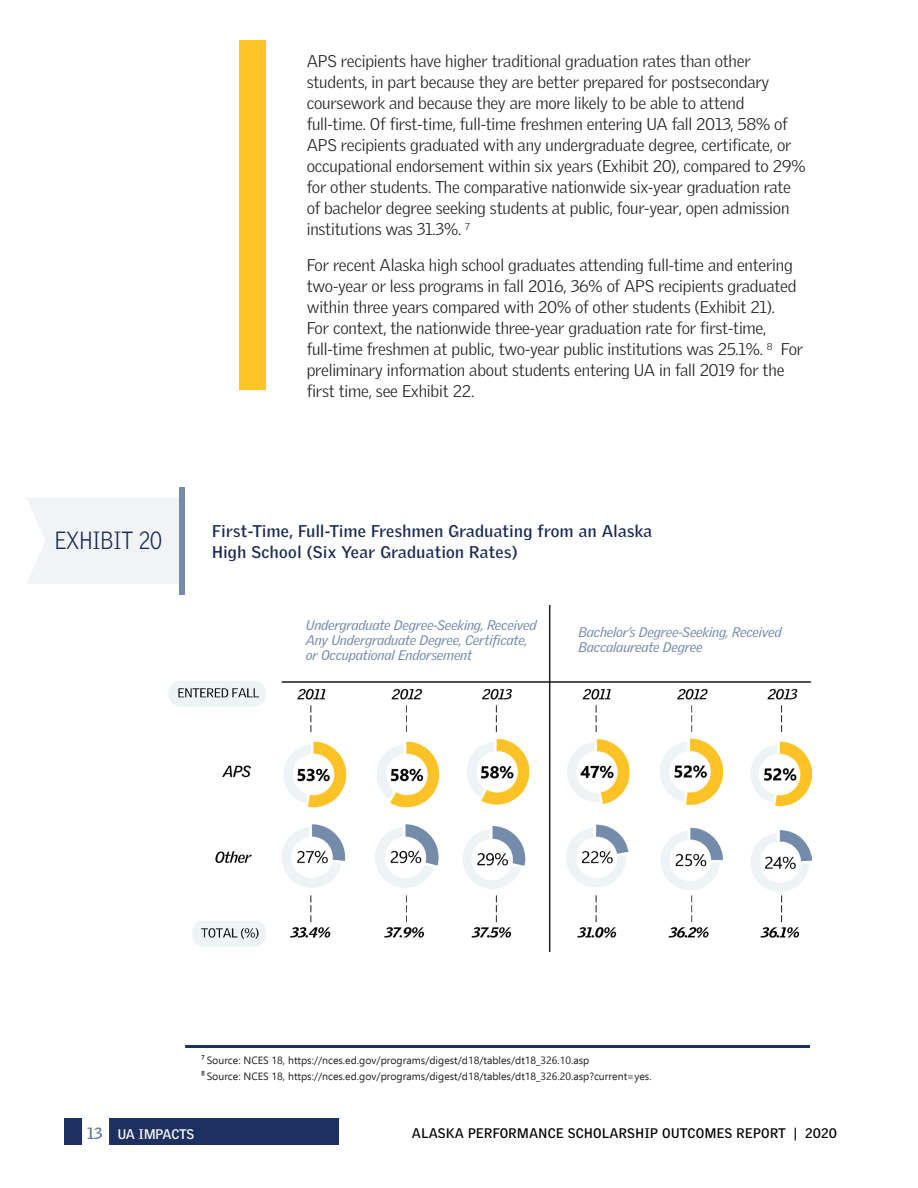
<style>
.page{position:relative;width:918px;height:1188px;background:#fff}
.page>*{position:absolute;margin:0;border:0;box-sizing:border-box;transform-origin:0 0}
.t1{font:300 24.15px "Griffith Gothic";color:#1b2954;scale:.87 1}
.t2{font:300 16.5px/21px "Griffith Gothic";letter-spacing:-.01em;color:#231f20}
.t3{font:700 16.5px/21px "Griffith Gothic";letter-spacing:.025em;color:#1b2954}
.t4{font:italic 13.5px/15px "Griffith Gothic";letter-spacing:-.01em;color:#758baa}
.t5{font:700 13.5px "Griffith Gothic";letter-spacing:.025em;color:#040503}
.t6{font:700 13.5px "Griffith Gothic";color:#fff}
.t7{font:10.5px/15.9px "Ebrima";color:#231f20}
.s1{font-size:15.75px;color:#5e7896}
</style>
<div class="page">
<div style="left:64px;top:1118px;width:275px;height:27px;background:#1d3060"></div>
<div style="left:82px;top:1111px;width:27px;height:44px;background:#fff"></div>
<img style="left:169px;top:606px;width:642px;height:345px">
<div style="left:27px;top:497px;width:153px;height:87px;background:#f1f3f6"></div>
<div style="left:180px;top:487px;width:5px;height:108px;background:#758baa"></div>
<div style="left:239px;top:40px;width:27px;height:350px;background:#fec327"></div>
<hr style="left:185px;top:1045px;width:625px;height:3px;background:#1d3060">
<p class="t2" style="left:307px;top:51px;width:500px">APS recipients have higher traditional graduation rates than other students, in part because they are better prepared for postsecondary coursework and because they are more likely to be able to attend full-time. Of first-time, full-time freshmen entering UA fall 2013, 58% of APS recipients graduated with any undergraduate degree, certificate, or occupational endorsement within six years (Exhibit 20), compared to 29% for other students. The comparative nationwide six-year graduation rate of bachelor degree seeking students at public, four-year, open admission institutions was 31.3%. <sup>7</sup></p>
<p class="t2" style="left:307px;top:255px;width:498px">For recent Alaska high school graduates attending full-time and entering two-year or less programs in fall 2016, 36% of APS recipients graduated within three years compared with 20% of other students (Exhibit 21).<br>For context, the nationwide three-year graduation rate for first-time, full-time freshmen at public, two-year public institutions was 25.1%. <sup>8</sup> For preliminary information about students entering UA in fall 2019 for the first time, see Exhibit 22.</p>
<h1 class="t1" style="left:55px;top:526px;width:125px">EXHIBIT 20</h1>
<p class="t3" style="left:212px;top:520px;width:441px">First-Time, Full-Time Freshmen Graduating from an Alaska<br>High School (Six Year Graduation Rates)</p>
<p class="t4" style="left:306px;top:617px;width:232px">Undergraduate Degree-Seeking, Received<br>Any Undergraduate Degree, Certificate, or Occupational Endorsement</p>
<p class="t4" style="left:578px;top:625px;width:205px">Bachelor’s Degree-Seeking, Received<br>Baccalaureate Degree</p>
<p class="t7" style="left:201px;top:1052px;width:452px">⁷ Source: NCES 18, https://nces.ed.gov/programs/digest/d18/tables/dt18_326.10.asp<br>⁸ Source: NCES 18, https://nces.ed.gov/programs/digest/d18/tables/dt18_326.20.asp?current=yes.</p>
<p class="t6" style="left:87px;top:1126px;width:67px"><span class="s1">13</span> UA Impacts</p>
<p class="t5" style="left:412px;top:1125px;width:427px">ALASKA PERFORMANCE SCHOLARSHIP OUTCOMES REPORT | 2020</p>
</div>
